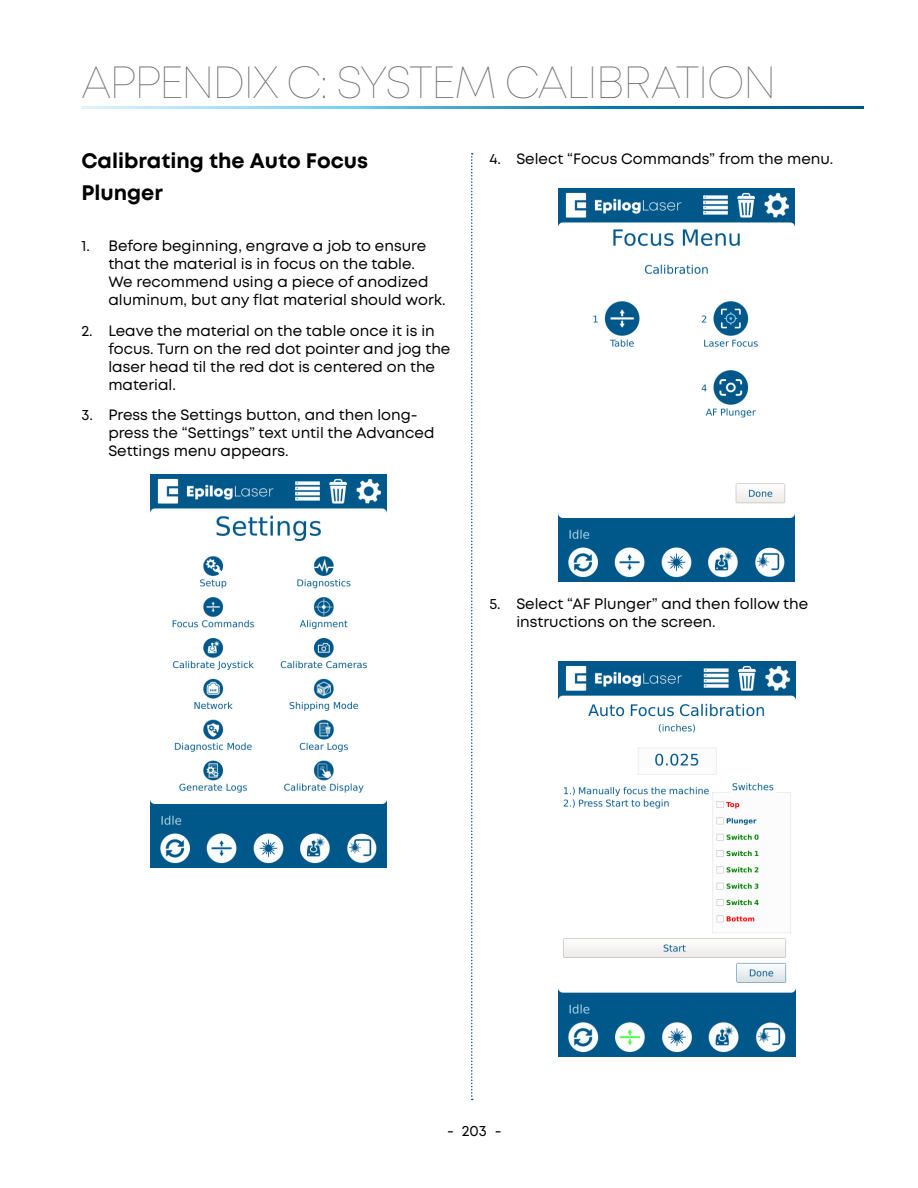
<style>
.page{position:relative;width:918px;height:1188px;background:#fff}
.page>*{position:absolute;margin:0;border:0;box-sizing:border-box;transform-origin:0 0}
.t1{font:100 45px "Mont";letter-spacing:-.04em;color:#6d6e71}
.t2{font:700 21px/31.5px "Mont";color:#000}
.t3{font:15px/18px "Mont";color:#000}
</style>
<div class="page">
<img style="left:150px;top:474px;width:236px;height:393px">
<img style="left:559px;top:189px;width:236px;height:393px">
<img style="left:558px;top:662px;width:237px;height:395px">
<svg style="left:81px;top:107px;width:783px;height:1px"></svg>
<svg style="left:471px;top:153px;width:2px;height:947px"></svg>
<h1 class="t1" style="left:81px;top:55px;width:697px">APPENDIX C: SYSTEM CALIBRATION</h1>
<h2 class="t2" style="left:81px;top:145px;width:288px">Calibrating the Auto Focus<br>Plunger</h2>
<p class="t3" style="left:108px;top:237px;width:339px;text-indent:-27px">1. Before beginning, engrave a job to ensure that the material is in focus on the table.<br>We recommend using a piece of anodized aluminum, but any flat material should work.</p>
<p class="t3" style="left:108px;top:321px;width:344px;text-indent:-27px">2. Leave the material on the table once it is in focus. Turn on the red dot pointer and jog the laser head til the red dot is centered on the material.</p>
<p class="t3" style="left:108px;top:406px;width:328px;text-indent:-27px">3. Press the Settings button, and then long&shy;press the “Settings” text until the Advanced<br>Settings menu appears.</p>
<p class="t3" style="left:489px;top:150px;width:345px">4. Select “Focus Commands” from the menu.</p>
<p class="t3" style="left:516px;top:595px;width:293px;text-indent:-27px">5. Select “AF Plunger” and then follow the instructions on the screen.</p>
<p class="t3" style="left:447px;top:1122px;width:56px">- 203 -</p>
</div>
